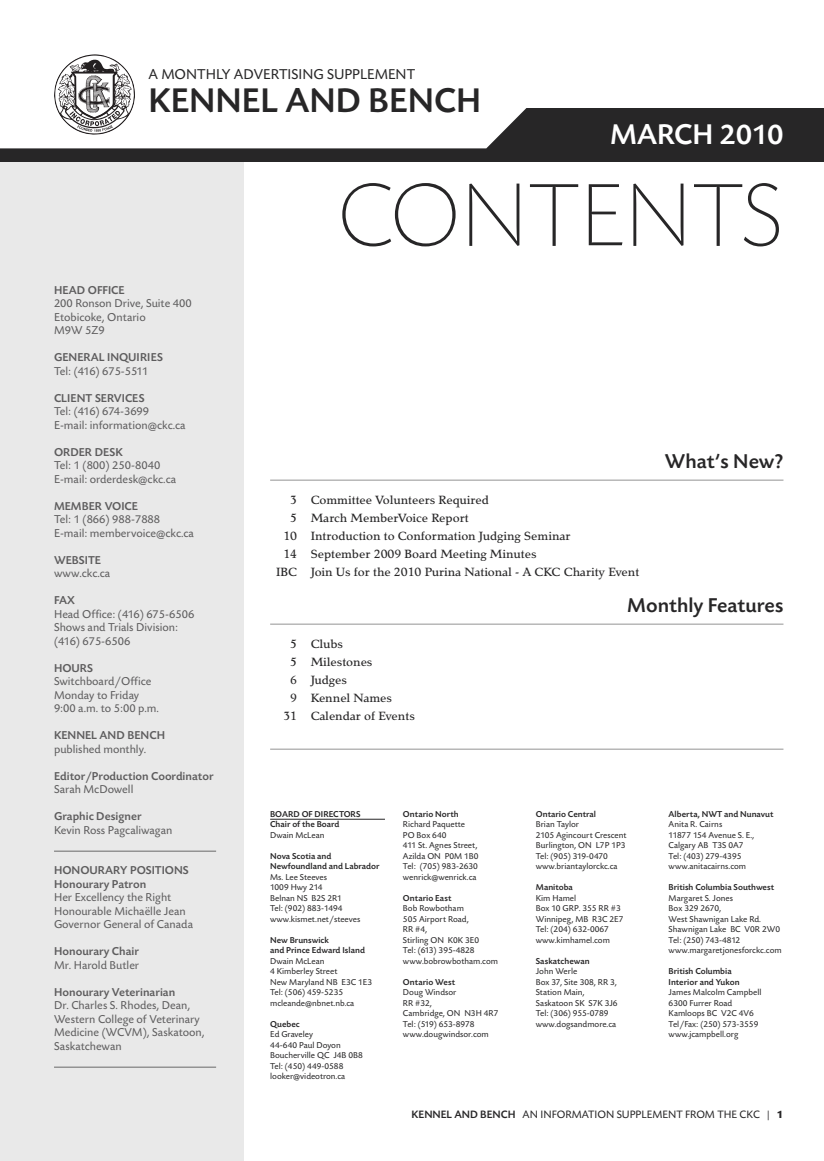
<style>
.page{position:relative;width:824px;height:1161px;background:#fff}
.page>*{position:absolute;margin:0;border:0;box-sizing:border-box;transform-origin:0 0}
.t1{font:200 93px "Today BEF";color:#272627}
.t2{font:500 36px "Today BEF";color:#272627}
.t3{font:500 30px "Today BEF";color:#fff}
.t4{font:500 21px "Today BEF";color:#272627}
.t5{font:500 15px "Tarocco";letter-spacing:-.005em;color:#272627}
.t6{font:15px "Today BEF";color:#272627}
.t7{font:12px/13.5px "Today BEF";color:#5d5c5d}
.t8{font:500 12px/13.5px "Today BEF";color:#5d5c5d}
.t9{font:12px/13.5px "Today BEF";letter-spacing:-.04em;color:#5d5c5d}
.t10{font:11.25px "Today BEF";color:#272627}
.t11{font:9px/10.5px "Today BEF";color:#272627}
.t12{font:500 9px/10.5px "Today BEF";color:#272627}
.s1{font-weight:500}
.s2{font-weight:400}
.s3{font-weight:700}
</style>
<div class="page">
<svg style="left:0;top:108px;width:824px;height:54px;fill:#272627"></svg>
<div style="left:0;top:162px;width:243px;height:999px;background:#e9e9e9"></div>
<hr style="left:270px;top:480px;width:513px;height:1px;background:#939393">
<hr style="left:270px;top:624px;width:513px;height:1px;background:#939393">
<hr style="left:270px;top:749px;width:513px;height:1px;background:#939393">
<hr style="left:54px;top:850px;width:162px;height:2px;background:#939393">
<hr style="left:54px;top:1066px;width:162px;height:2px;background:#939393">
<svg style="left:54px;top:54px;width:81px;height:81px"></svg>
<hr style="left:270px;top:819px;width:115px;height:1px;background:#272627">
<p class="t6" style="left:148px;top:69px;width:268px">A MONTHLY ADVERTISING SUPPLEMENT</p>
<p class="t2" style="left:148px;top:87px;width:334px">KENNEL AND BENCH</p>
<p class="t3" style="left:610px;top:123px;width:175px">MARCH 2010</p>
<p class="t7" style="left:54px;top:285px;width:139px"><span class="s1">HEAD OFFICE<br></span>200 Ronson Drive, Suite 400<br>Etobicoke, Ontario<br>M9W 5Z9</p>
<p class="t9" style="left:54px;top:352px;width:110px"><span class="s1">GENERAL INQUIRIES<br></span>Tel: (416) 675-5511</p>
<p class="t7" style="left:54px;top:393px;width:133px"><span class="s1">CLIENT SERVICES<br></span>Tel: (416) 674-3699<br>E-mail: information@ckc.ca</p>
<p class="t7" style="left:54px;top:447px;width:124px"><span class="s1">ORDER DESK<br></span>Tel: 1 (800) 250-8040<br>E-mail: orderdesk@ckc.ca</p>
<p class="t7" style="left:54px;top:501px;width:141px"><span class="s1">MEMBER VOICE<br></span>Tel: 1 (866) 988-7888<br>E-mail: membervoice@ckc.ca</p>
<p class="t7" style="left:54px;top:555px;width:58px"><span class="s1">WEBSITE </span>www.ckc.ca</p>
<p class="t7" style="left:54px;top:595px;width:142px"><span class="s1">FAX<br></span>Head Office: (416) 675-6506<br>Shows and Trials Division: (416) 675-6506</p>
<p class="t7" style="left:54px;top:663px;width:106px"><span class="s1">HOURS<br></span>Switchboard/Office<br>Monday to Friday<br>9:00 a.m. to 5:00 p.m.</p>
<p class="t7" style="left:54px;top:730px;width:112px"><span class="s1">KENNEL AND BENCH </span>published monthly.</p>
<p class="t8" style="left:54px;top:771px;width:161px">Editor/Production Coordinator<br><span class="s2">Sarah McDowell</span></p>
<p class="t7" style="left:54px;top:811px;width:120px"><span class="s1">Graphic Designer<br></span>Kevin Ross Pagcaliwagan</p>
<p class="t7" style="left:54px;top:865px;width:140px"><span class="s1">HONOURARY POSITIONS<br>Honourary Patron<br></span>Her Excellency the Right<br>Honourable Michaëlle Jean<br>Governor General of Canada</p>
<p class="t7" style="left:54px;top:946px;width:87px"><span class="s1">Honourary Chair<br></span>Mr. Harold Butler</p>
<p class="t7" style="left:54px;top:987px;width:152px"><span class="s1">Honourary Veterinarian<br></span>Dr. Charles S. Rhodes, Dean,<br>Western College of Veterinary<br>Medicine (WCVM), Saskatoon,<br>Saskatchewan</p>
<p class="t1" style="left:337px;top:179px;width:448px">CONTENTS</p>
<p class="t4" style="left:665px;top:453px;width:120px">What’s New?</p>
<p class="t5" style="left:290px;top:490px;width:200px">3 Committee Volunteers Required</p>
<p class="t5" style="left:290px;top:508px;width:180px">5 March MemberVoice Report</p>
<p class="t5" style="left:283px;top:526px;width:289px">10 Introduction to Conformation Judging Seminar</p>
<p class="t5" style="left:283px;top:544px;width:255px">14 September 2009 Board Meeting Minutes</p>
<p class="t5" style="left:276px;top:562px;width:365px">IBC Join Us for the 2010 Purina National - A CKC Charity Event</p>
<p class="t4" style="left:627px;top:597px;width:158px">Monthly Features</p>
<p class="t5" style="left:290px;top:634px;width:54px">5 Clubs</p>
<p class="t5" style="left:290px;top:652px;width:84px">5 Milestones</p>
<p class="t5" style="left:290px;top:670px;width:58px">6 Judges</p>
<p class="t5" style="left:290px;top:688px;width:103px">9 Kennel Names</p>
<p class="t5" style="left:283px;top:706px;width:133px">31 Calendar of Events</p>
<p class="t12" style="left:270px;top:809px;width:92px">BOARD OF DIRECTORS<br>Chair of the Board<br><span class="s2">Dwain McLean</span></p>
<p class="t11" style="left:270px;top:851px;width:111px"><span class="s1">Nova Scotia and<br>Newfoundland and Labrador<br></span>Ms. Lee Steeves<br>1009 Hwy 214<br>Belnan NS B2S 2R1<br>Tel: (902) 883-1494 www.kismet.net/steeves</p>
<p class="t11" style="left:270px;top:935px;width:103px"><span class="s1">New Brunswick<br>and Prince Edward Island<br></span>Dwain McLean<br>4 Kimberley Street<br>New Maryland NB E3C 1E3<br>Tel: (506) 459-5235 mcleande@nbnet.nb.ca</p>
<p class="t11" style="left:270px;top:1020px;width:94px"><span class="s1">Quebec<br></span>Ed Graveley<br>44-640 Paul Doyon<br>Boucherville QC J4B 0B8<br>Tel: (450) 449-0588 looker@videotron.ca</p>
<p class="t11" style="left:403px;top:810px;width:77px"><span class="s1">Ontario North<br></span>Richard Paquette<br>PO Box 640<br>411 St. Agnes Street,<br>Azilda ON P0M 1B0<br>Tel: (705) 983-2630 wenrick@wenrick.ca</p>
<p class="t11" style="left:403px;top:894px;width:96px"><span class="s1">Ontario East<br></span>Bob Rowbotham<br>505 Airport Road,<br>RR #4,<br>Stirling ON K0K 3E0<br>Tel: (613) 395-4828 www.bobrowbotham.com</p>
<p class="t11" style="left:403px;top:978px;width:97px"><span class="s1">Ontario West<br></span>Doug Windsor<br>RR #32,<br>Cambridge, ON N3H 4R7<br>Tel: (519) 653-8978 www.dougwindsor.com</p>
<p class="t11" style="left:536px;top:810px;width:92px"><span class="s1">Ontario Central<br></span>Brian Taylor<br>2105 Agincourt Crescent<br>Burlington, ON L7P 1P3<br>Tel: (905) 319-0470 www.briantaylorckc.ca</p>
<p class="t11" style="left:536px;top:883px;width:89px"><span class="s1">Manitoba<br></span>Kim Hamel<br>Box 10 GRP. 355 RR #3<br>Winnipeg, MB R3C 2E7<br>Tel: (204) 632-0067 www.kimhamel.com</p>
<p class="t11" style="left:536px;top:957px;width:83px"><span class="s1">Saskatchewan<br></span>John Werle<br>Box 37, Site 308, RR 3,<br>Station Main,<br>Saskatoon SK S7K 3J6<br>Tel: (306) 955-0789 www.dogsandmore.ca</p>
<p class="t11" style="left:668px;top:810px;width:106px"><span class="s1">Alberta, NWT and Nunavut<br></span>Anita R. Cairns<br>11877 154 Avenue S. E.,<br>Calgary AB T3S 0A7<br>Tel: (403) 279-4395 www.anitacairns.com</p>
<p class="t11" style="left:668px;top:883px;width:114px"><span class="s1">British Columbia Southwest<br></span>Margaret S. Jones<br>Box 329 2670,<br>West Shawnigan Lake Rd.<br>Shawnigan Lake BC V0R 2W0<br>Tel: (250) 743-4812 www.margaretjonesforckc.com</p>
<p class="t11" style="left:668px;top:967px;width:94px"><span class="s1">British Columbia<br>Interior and Yukon<br></span>James Malcolm Campbell<br>6300 Furrer Road<br>Kamloops BC V2C 4V6<br>Tel/Fax: (250) 573-3559 www.jcampbell.org</p>
<p class="t10" style="left:411px;top:1110px;width:373px"><span class="s1">KENNEL AND BENCH</span> AN INFORMATION SUPPLEMENT FROM THE CKC | <span class="s3">1</span></p>
</div>
